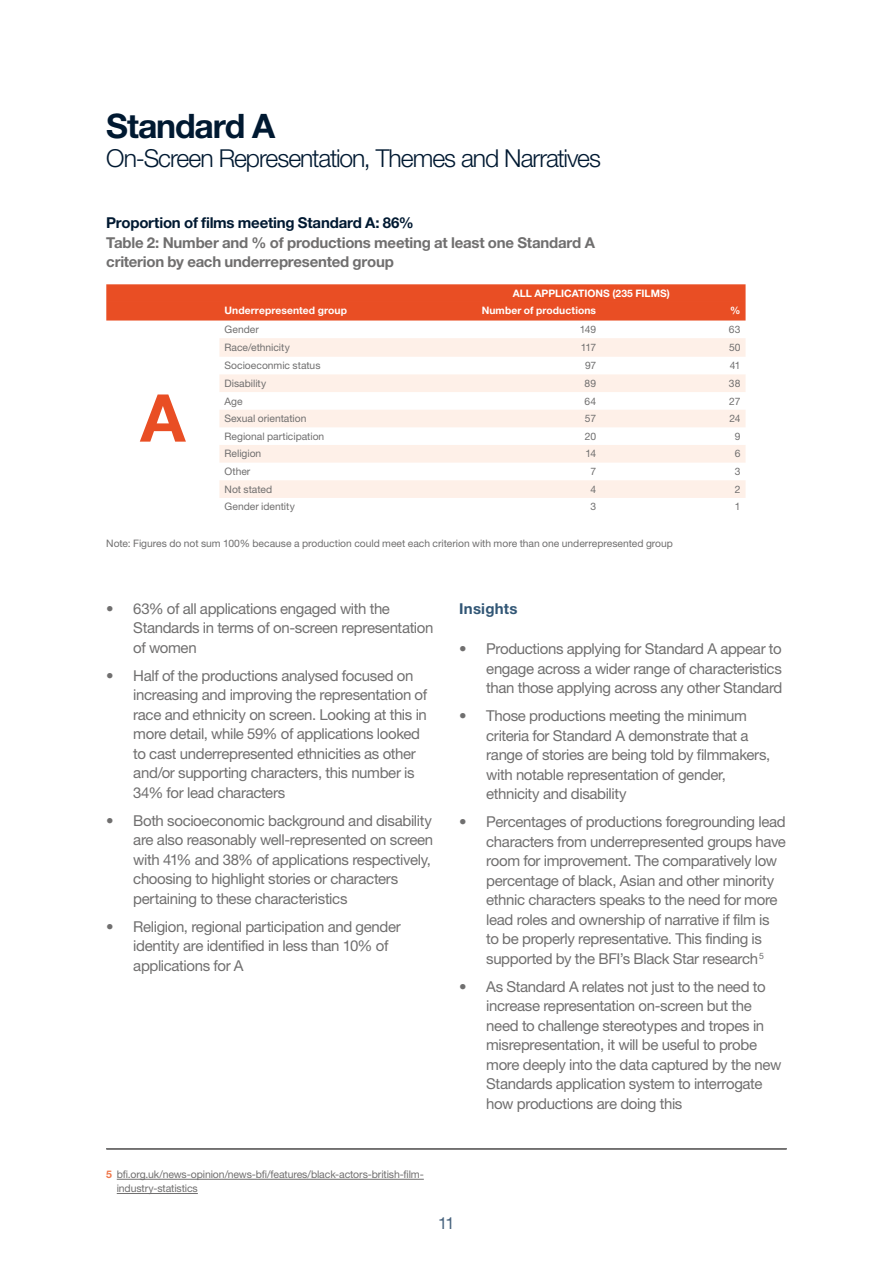
<style>
.page{position:relative;width:893px;height:1263px;background:#fff}
.page>*{position:absolute;margin:0;border:0;box-sizing:border-box;transform-origin:0 0}
.t1{font:700 66px "Helvetica Neue LT Std";color:#e94e24}
.t2{font:700 33.75px "Helvetica Neue LT Std";letter-spacing:-.035em;color:#001931}
.t3{font:300 24.75px "Helvetica Neue LT Std";letter-spacing:-.045em;color:#001931}
.t4{font:16.5px "Helvetica Neue LT Std";color:#45617c}
.t5{font:15px/19.5px "Helvetica Neue LT Std";letter-spacing:-.025em;color:#706f6f}
.t6{font:700 15px/19.5px "Helvetica Neue LT Std";letter-spacing:-.015em;color:#706f6f}
.t7{font:700 15px "Helvetica Neue LT Std";letter-spacing:-.015em;color:#001931}
.t8{font:700 15px "Helvetica Neue LT Std";letter-spacing:.015em;color:#315675}
.t9{font:10.5px/14.2px "Helvetica Neue LT Std";letter-spacing:-.015em;color:#706f6f}
.t10{font:10.35px "Helvetica Neue LT Std";color:#706f6f}
.t11{font:700 10.35px "Helvetica Neue LT Std";letter-spacing:.01em;color:#fff}
.s1{font-weight:700;color:#ef774a}
</style>
<div class="page">
<hr style="left:117px;top:1179px;width:307px;height:1px;background:#706f6f">
<hr style="left:117px;top:1193px;width:81px;height:1px;background:#706f6f">
<hr style="left:106px;top:1148px;width:681px;height:1px;background:#706f6f">
<div style="left:106px;top:284px;width:640px;height:37px;background:#e94e24"></div>
<svg style="left:219px;top:338px;width:527px;height:160px;fill:#fef0e8"></svg>
<h2 class="t2" style="left:106px;top:106px;width:170px">Standard A</h2>
<h3 class="t3" style="left:106px;top:143px;width:496px">On-Screen Representation, Themes and Narratives</h3>
<p class="t7" style="left:106px;top:214px;width:309px">Proportion of films meeting Standard A: 86%</p>
<p class="t6" style="left:106px;top:232px;width:490px">Table 2: Number and % of productions meeting at least one Standard A criterion by each underrepresented group</p>
<p class="t11" style="left:513px;top:287px;width:159px">ALL APPLICATIONS (235 FILMS)</p>
<p class="t11" style="left:225px;top:304px;width:124px">Underrepresented group</p>
<p class="t11" style="left:482px;top:304px;width:116px">Number of productions</p>
<p class="t11" style="left:730px;top:304px;width:12px">%</p>
<h1 class="t1" style="left:140px;top:377px;width:47px">A</h1>
<p class="t10" style="left:225px;top:323px;width:36px">Gender</p>
<p class="t10" style="left:580px;top:323px;width:18px">149</p>
<p class="t10" style="left:729px;top:323px;width:13px">63</p>
<p class="t10" style="left:225px;top:341px;width:67px">Race/ethnicity</p>
<p class="t10" style="left:581px;top:341px;width:17px">117</p>
<p class="t10" style="left:729px;top:341px;width:13px">50</p>
<p class="t10" style="left:225px;top:359px;width:97px">Socioeconmic status</p>
<p class="t10" style="left:585px;top:359px;width:13px">97</p>
<p class="t10" style="left:730px;top:359px;width:12px">41</p>
<p class="t10" style="left:225px;top:377px;width:43px">Disability</p>
<p class="t10" style="left:585px;top:377px;width:13px">89</p>
<p class="t10" style="left:729px;top:377px;width:13px">38</p>
<p class="t10" style="left:225px;top:395px;width:20px">Age</p>
<p class="t10" style="left:585px;top:395px;width:13px">64</p>
<p class="t10" style="left:729px;top:395px;width:13px">27</p>
<p class="t10" style="left:225px;top:412px;width:83px">Sexual orientation</p>
<p class="t10" style="left:585px;top:412px;width:13px">57</p>
<p class="t10" style="left:729px;top:412px;width:13px">24</p>
<p class="t10" style="left:225px;top:430px;width:101px">Regional participation</p>
<p class="t10" style="left:585px;top:430px;width:13px">20</p>
<p class="t10" style="left:735px;top:430px;width:7px">9</p>
<p class="t10" style="left:225px;top:448px;width:38px">Religion</p>
<p class="t10" style="left:585px;top:448px;width:12px">14</p>
<p class="t10" style="left:735px;top:448px;width:7px">6</p>
<p class="t10" style="left:225px;top:465px;width:27px">Other</p>
<p class="t10" style="left:590px;top:465px;width:7px">7</p>
<p class="t10" style="left:735px;top:465px;width:7px">3</p>
<p class="t10" style="left:225px;top:483px;width:49px">Not stated</p>
<p class="t10" style="left:590px;top:483px;width:7px">4</p>
<p class="t10" style="left:735px;top:483px;width:7px">2</p>
<p class="t10" style="left:225px;top:501px;width:72px">Gender identity</p>
<p class="t10" style="left:590px;top:501px;width:7px">3</p>
<p class="t10" style="left:735px;top:501px;width:7px">1</p>
<p class="t10" style="left:106px;top:537px;width:568px">Note: Figures do not sum 100% because a production could meet each criterion with more than one underrepresented group</p>
<p class="t5" style="left:133px;top:598px;width:302px;text-indent:-27px">• 63% of all applications engaged with the<br>Standards in terms of on-screen representation of women</p>
<p class="t5" style="left:133px;top:665px;width:295px;text-indent:-27px">• Half of the productions analysed focused on increasing and improving the representation of race and ethnicity on screen. Looking at this in more detail, while 59% of applications looked to cast underrepresented ethnicities as other and/or supporting characters, this number is 34% for lead characters</p>
<p class="t5" style="left:133px;top:810px;width:301px;text-indent:-27px">• Both socioeconomic background and disability are also reasonably well-represented on screen with 41% and 38% of applications respectively, choosing to highlight stories or characters pertaining to these characteristics</p>
<p class="t5" style="left:133px;top:916px;width:269px;text-indent:-27px">• Religion, regional participation and gender identity are identified in less than 10% of applications for A</p>
<p class="t8" style="left:459px;top:599px;width:60px">Insights</p>
<p class="t5" style="left:486px;top:639px;width:298px;text-align:justify;text-indent:-27px">• Productions applying for Standard A appear to engage across a wider range of characteristics than those applying across any other Standard</p>
<p class="t5" style="left:486px;top:706px;width:285px;text-indent:-27px">• Those productions meeting the minimum criteria for Standard A demonstrate that a range of stories are being told by filmmakers, with notable representation of gender, ethnicity and disability</p>
<p class="t5" style="left:486px;top:812px;width:301px;text-indent:-27px">• Percentages of productions foregrounding lead characters from underrepresented groups have room for improvement. The comparatively low percentage of black, Asian and other minority ethnic characters speaks to the need for more lead roles and ownership of narrative if film is to be properly representative. This finding is supported by the BFI’s Black Star research<sup>5</sup></p>
<p class="t5" style="left:486px;top:976px;width:297px;text-indent:-27px">• As Standard A relates not just to the need to increase representation on-screen but the need to challenge stereotypes and tropes in misrepresentation, it will be useful to probe more deeply into the data captured by the new Standards application system to interrogate how productions are doing this</p>
<p class="t9" style="left:117px;top:1167px;width:309px;text-indent:-10px"><span class="s1">5</span> bfi.org.uk/news-opinion/news-bfi/features/black-actors-british-film&shy;industry-statistics</p>
<p class="t4" style="left:438px;top:1213px;width:18px">11</p>
</div>
